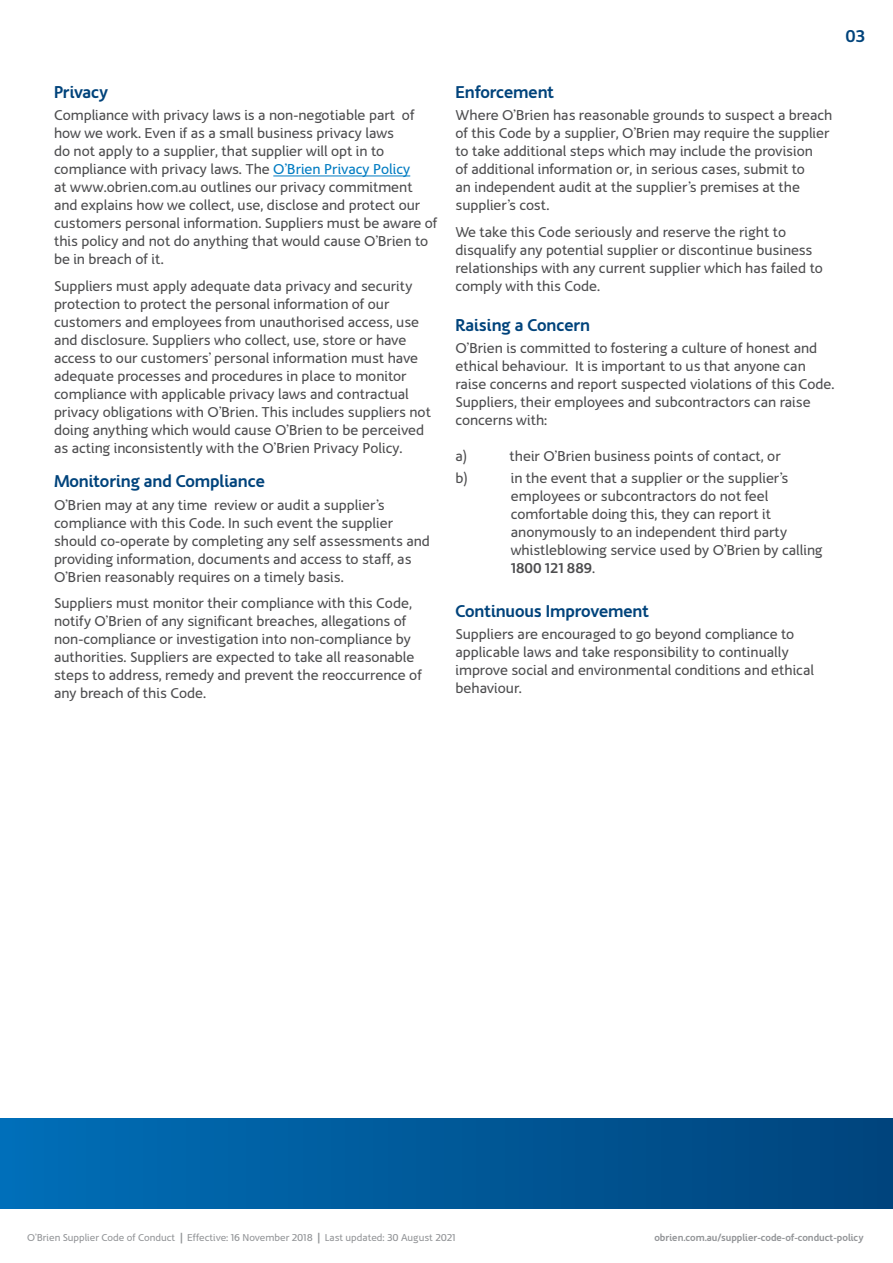
<style>
.page{position:relative;width:893px;height:1263px;background:#fff}
.page>*{position:absolute;margin:0;border:0;box-sizing:border-box;transform-origin:0 0}
.t1{font:700 18px "O Brien";letter-spacing:-.005em;color:#00437b}
.t2{font:15px/18px "O Brien";color:#4d4d4f}
.t3{font:10.5px "O Brien";color:#939598}
.t4{font:700 10.5px "O Brien";color:#939598}
.s1{color:#007cc2}
.s2{font-weight:700}
</style>
<div class="page">
<hr style="left:273px;top:176px;width:137px;height:1px;background:#007cc2">
<div style="left:0;top:1118px;width:893px;height:91px;background:linear-gradient(to right,#006eb7,#00447c)"></div>
<p class="t1" style="left:54px;top:82px;width:56px">Privacy</p>
<p class="t2" style="left:54px;top:107px;width:385px">Compliance with privacy laws is a non-negotiable part of how we work. Even if as a small business privacy laws<br>do not apply to a supplier, that supplier will opt in to compliance with privacy laws. The <span class="s1">O’Brien Privacy Policy<br></span>at www.obrien.com.au outlines our privacy commitment and explains how we collect, use, disclose and protect our customers personal information. Suppliers must be aware of this policy and not do anything that would cause O’Brien to be in breach of it.</p>
<p class="t2" style="left:54px;top:277px;width:379px">Suppliers must apply adequate data privacy and security protection to protect the personal information of our customers and employees from unauthorised access, use and disclosure. Suppliers who collect, use, store or have access to our customers’ personal information must have adequate processes and procedures in place to monitor compliance with applicable privacy laws and contractual privacy obligations with O’Brien. This includes suppliers not doing anything which would cause O’Brien to be perceived as acting inconsistently with the O’Brien Privacy Policy.</p>
<p class="t1" style="left:54px;top:471px;width:212px">Monitoring and Compliance</p>
<p class="t2" style="left:54px;top:496px;width:377px">O’Brien may at any time review or audit a supplier’s compliance with this Code. In such event the supplier should co-operate by completing any self assessments and providing information, documents and access to staff, as O’Brien reasonably requires on a timely basis.</p>
<p class="t2" style="left:54px;top:594px;width:369px">Suppliers must monitor their compliance with this Code, notify O’Brien of any significant breaches, allegations of non-compliance or investigation into non-compliance by authorities. Suppliers are expected to take all reasonable steps to address, remedy and prevent the reoccurrence of any breach of this Code.</p>
<p class="t1" style="left:845px;top:26px;width:21px">03</p>
<p class="t1" style="left:455px;top:82px;width:100px">Enforcement</p>
<p class="t2" style="left:455px;top:107px;width:378px">Where O’Brien has reasonable grounds to suspect a breach of this Code by a supplier, O’Brien may require the supplier to take additional steps which may include the provision<br>of additional information or, in serious cases, submit to<br>an independent audit at the supplier’s premises at the supplier’s cost.</p>
<p class="t2" style="left:455px;top:223px;width:369px">We take this Code seriously and reserve the right to disqualify any potential supplier or discontinue business relationships with any current supplier which has failed to comply with this Code.</p>
<p class="t1" style="left:455px;top:315px;width:136px">Raising a Concern</p>
<p class="t2" style="left:455px;top:339px;width:381px">O’Brien is committed to fostering a culture of honest and ethical behaviour. It is important to us that anyone can raise concerns and report suspected violations of this Code.<br>Suppliers, their employees and subcontractors can raise concerns with:</p>
<p class="t2" style="left:455px;top:447px;width:14px">a)</p>
<p class="t2" style="left:509px;top:447px;width:273px">their O’Brien business points of contact, or</p>
<p class="t2" style="left:455px;top:469px;width:14px">b)</p>
<p class="t2" style="left:511px;top:469px;width:313px">in the event that a supplier or the supplier’s employees or subcontractors do not feel comfortable doing this, they can report it anonymously to an independent third party whistleblowing service used by O’Brien by calling <span class="s2">1800 121 889</span>.</p>
<p class="t1" style="left:455px;top:601px;width:195px">Continuous Improvement</p>
<p class="t2" style="left:455px;top:625px;width:360px">Suppliers are encouraged to go beyond compliance to applicable laws and take responsibility to continually improve social and environmental conditions and ethical behaviour.</p>
<p class="t3" style="left:27px;top:1232px;width:430px">O’Brien Supplier Code of Conduct <span class="s2">|</span> Effective: 16 November 2018 <span class="s2">|</span> Last updated: 30 August 2021</p>
<p class="t4" style="left:654px;top:1232px;width:211px">obrien.com.au/supplier-code-of-conduct-policy</p>
</div>
